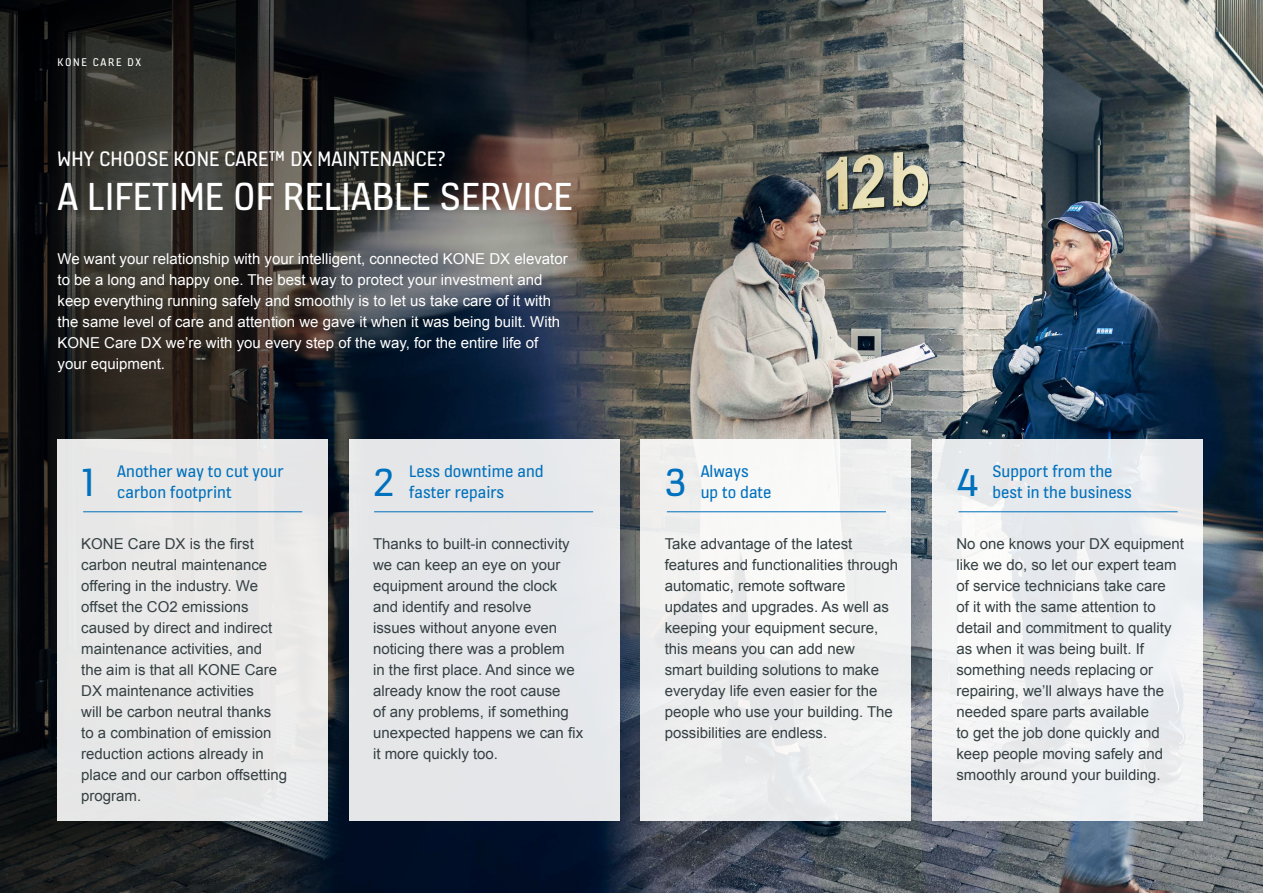
<style>
.page{position:relative;width:1263px;height:893px;background:#fff}
.page>*{position:absolute;margin:0;border:0;box-sizing:border-box;transform-origin:0 0}
.t1{font:42px "KONE Information v 13";color:#fff}
.t2{font:42px "KONE Information v 13";color:#0071bd}
.t3{font:22.5px "KONE Information v 13";color:#fff}
.t4{font:18px/21px "KONE Information v 13";color:#0071bd}
.t5{font:15px/21px "Arial";color:#354043}
.t6{font:15px/21px "Arial";color:#fff}
.t7{font:12px "KONE Information v 13";letter-spacing:.14em;color:#fff}
</style>
<div class="page">
<img style="left:1034px;top:0;width:229px;height:893px">
<img style="left:0;top:0;width:1034px;height:893px">
<div style="left:58px;top:439px;width:270px;height:382px;background:#e8e8e7"></div>
<div style="left:349px;top:439px;width:270px;height:382px;background:#e5e6e9"></div>
<div style="left:640px;top:439px;width:271px;height:382px;background:#eff0f0"></div>
<div style="left:932px;top:439px;width:270px;height:382px;background:linear-gradient(to right,#f0f1f2,#eaedf0)"></div>
<hr style="left:83px;top:511px;width:219px;height:1px;background:#0071bd">
<hr style="left:374px;top:511px;width:219px;height:1px;background:#0071bd">
<hr style="left:667px;top:511px;width:219px;height:1px;background:#0071bd">
<hr style="left:958px;top:511px;width:220px;height:1px;background:#0071bd">
<p class="t7" style="left:58px;top:54px;width:85px">KONE CARE DX</p>
<h2 class="t3" style="left:58px;top:144px;width:389px">WHY CHOOSE KONE CARE™ DX MAINTENANCE?</h2>
<h1 class="t1" style="left:58px;top:169px;width:517px">A LIFETIME OF RELIABLE SERVICE</h1>
<p class="t6" style="left:58px;top:248px;width:512px">We want your relationship with your intelligent, connected KONE DX elevator to be a long and happy one. The best way to protect your investment and keep everything running safely and smoothly is to let us take care of it with the same level of care and attention we gave it when it was being built. With KONE Care DX we’re with you every step of the way, for the entire life of your equipment.</p>
<p class="t4" style="left:117px;top:460px;width:168px">Another way to cut your carbon footprint</p>
<p class="t4" style="left:409px;top:460px;width:136px">Less downtime and faster repairs</p>
<p class="t4" style="left:701px;top:460px;width:72px">Always<br>up to date</p>
<h1 class="t2" style="left:81px;top:454px;width:16px">1</h1>
<h1 class="t2" style="left:373px;top:454px;width:22px">2</h1>
<h1 class="t2" style="left:665px;top:454px;width:23px">3</h1>
<h1 class="t2" style="left:956px;top:454px;width:24px">4</h1>
<p class="t4" style="left:992px;top:460px;width:141px">Support from the best in the business</p>
<p class="t5" style="left:81px;top:533px;width:207px">KONE Care DX is the first carbon neutral maintenance offering in the industry. We offset the CO2 emissions caused by direct and indirect maintenance activities, and<br>the aim is that all KONE Care<br>DX maintenance activities<br>will be carbon neutral thanks to a combination of emission reduction actions already in place and our carbon offsetting program.</p>
<p class="t5" style="left:373px;top:533px;width:212px">Thanks to built-in connectivity we can keep an eye on your equipment around the clock and identify and resolve<br>issues without anyone even noticing there was a problem<br>in the first place. And since we already know the root cause<br>of any problems, if something unexpected happens we can fix it more quickly too.</p>
<p class="t5" style="left:665px;top:533px;width:235px">Take advantage of the latest features and functionalities through automatic, remote software updates and upgrades. As well as keeping your equipment secure, this means you can add new<br>smart building solutions to make everyday life even easier for the people who use your building. The possibilities are endless.</p>
<p class="t5" style="left:956px;top:533px;width:229px">No one knows your DX equipment like we do, so let our expert team of service technicians take care<br>of it with the same attention to detail and commitment to quality as when it was being built. If something needs replacing or repairing, we’ll always have the needed spare parts available<br>to get the job done quickly and keep people moving safely and smoothly around your building.</p>
</div>
